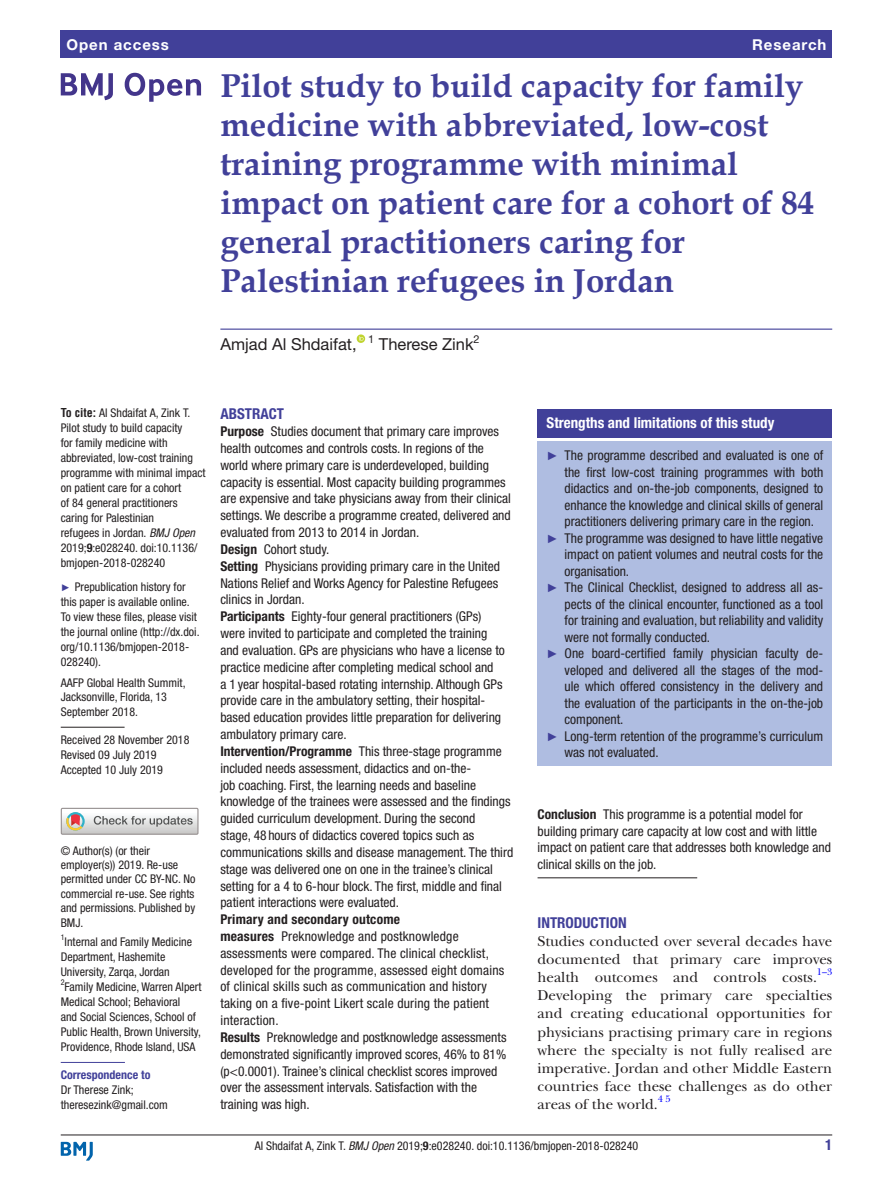
<style>
.page{position:relative;width:893px;height:1191px;background:#fff}
.page>*{position:absolute;margin:0;border:0;box-sizing:border-box;transform-origin:0 0}
.t1{font:700 33px/39px "Book Antiqua";color:#414099}
.t2{font:16.5px "Helvetica Neue LT Std";color:#231f20}
.t3{font:15px/18.1px "New Baskerville";color:#231f20;text-align:justify}
.t4{font:700 condensed 15px "Helvetica Neue LT Std";color:#fff}
.t5{font:700 condensed 15px "Helvetica Neue LT Std";color:#414099}
.t6{font:700 15px "Helvetica Neue LT Std";letter-spacing:.065em;color:#fff}
.t7{font:condensed 13.5px/16.8px "Helvetica Neue LT Std";color:#231f20}
.t8{font:condensed 12px/15px "Helvetica Neue LT Std";color:#231f20}
.t9{font:700 condensed 12px "Helvetica Neue LT Std";color:#414099}
.t10{font:10.95px "Helvetica Neue LT Std";color:#231f20}
.t11{font:9.9px "New Baskerville";color:#00f}
.t12{font:condensed 7.95px "Helvetica Neue LT Std";color:#231f20}
.s1{font-family:"Helvetica LT Std";font-weight:700}
.s2{font-style:italic}
.s3{font-weight:700}
.s4{font-family:"Arial";font-stretch:normal;font-size:9.75px;color:#414099}
.s5{font-family:"Arial";font-stretch:normal;font-size:12px;color:#414099}
</style>
<div class="page">
<hr style="left:61px;top:1134px;width:771px;height:1px;background:#231f20">
<svg style="left:61px;top:1141px;width:32px;height:19px"></svg>
<div style="left:61px;top:31px;width:771px;height:27px;background:#414099"></div>
<hr style="left:220px;top:328px;width:612px;height:2px;background:#414099">
<svg style="left:357px;top:334px;width:8px;height:9px"></svg>
<hr style="left:61px;top:727px;width:64px;height:1px;background:#231f20">
<hr style="left:61px;top:1062px;width:64px;height:1px;background:#414099">
<svg style="left:61px;top:73px;width:52px;height:27px"></svg>
<svg style="left:125px;top:73px;width:76px;height:29px"></svg>
<div style="left:61px;top:807px;width:138px;height:27px;border:1px solid #969090"></div>
<svg style="left:61px;top:808px;width:137px;height:26px"></svg>
<div style="left:538px;top:409px;width:294px;height:28px;background:#414099"></div>
<div style="left:538px;top:441px;width:294px;height:325px;background:#afbde1"></div>
<hr style="left:538px;top:877px;width:159px;height:1px;background:#231f20">
<p class="t6" style="left:66px;top:35px;width:104px">Open access</p>
<p class="t6" style="left:752px;top:35px;width:76px">Research</p>
<h1 class="t1" style="left:220px;top:66px;width:595px">Pilot study to build capacity for family medicine with abbreviated, low-cost training programme with minimal impact on patient care for a cohort of 84 general practitioners caring for Palestinian refugees in Jordan</h1>
<p class="t2" style="left:220px;top:335px;width:138px">Amjad Al Shdaifat,</p>
<p class="t10" style="left:368px;top:332px;width:8px">1</p>
<p class="t2" style="left:379px;top:335px;width:96px">Therese Zink</p>
<p class="t10" style="left:474px;top:332px;width:8px">2</p>
<p class="t8" style="left:61px;top:405px;width:146px"><span class="s1">To cite:</span> Al Shdaifat A, Zink T.<br>Pilot study to build capacity<br>for family medicine with abbreviated, low-cost training programme with minimal impact on patient care for a cohort<br>of 84 general practitioners caring for Palestinian<br>refugees in Jordan. <span class="s2">BMJ Open<br></span>2019;<span class="s3">9</span>:e028240. doi:10.1136/ bmjopen-2018-028240</p>
<p class="t8" style="left:61px;top:579px;width:140px"><span class="s4">►</span> Prepublication history for this paper is available online.<br>To view these files, please visit the journal online (http://dx.doi. org/10.1136/bmjopen-2018-<br>028240).</p>
<p class="t8" style="left:61px;top:675px;width:126px;line-height:14.4px">AAFP Global Health Summit,<br>Jacksonville, Florida, 13<br>September 2018.</p>
<p class="t8" style="left:61px;top:732px;width:130px">Received 28 November 2018<br>Revised 09 July 2019<br>Accepted 10 July 2019</p>
<p class="t8" style="left:61px;top:843px;width:136px;line-height:14.4px">© Author(s) (or their employer(s)) 2019. Re-use permitted under CC BY-NC. No commercial re-use. See rights and permissions. Published by<br>BMJ.</p>
<p class="t12" style="left:61px;top:933px;width:5px">1</p>
<p class="t8" style="left:61px;top:934px;width:133px;text-indent:4px">Internal and Family Medicine<br>Department, Hashemite<br>University, Zarqa, Jordan</p>
<p class="t12" style="left:61px;top:978px;width:5px">2</p>
<p class="t8" style="left:61px;top:979px;width:142px;text-indent:4px">Family Medicine, Warren Alpert<br>Medical School; Behavioral<br>and Social Sciences, School of<br>Public Health, Brown University,<br>Providence, Rhode Island, USA</p>
<p class="t9" style="left:61px;top:1067px;width:91px">Correspondence to</p>
<p class="t8" style="left:61px;top:1082px;width:109px">Dr Therese Zink; theresezink@gmail.com</p>
<p class="t5" style="left:220px;top:405px;width:65px">Abstract</p>
<p class="t7" style="left:220px;top:423px;width:294px"><span class="s3">Purpose</span> Studies document that primary care improves health outcomes and controls costs. In regions of the world where primary care is underdeveloped, building capacity is essential. Most capacity building programmes are expensive and take physicians away from their clinical settings. We describe a programme created, delivered and evaluated from 2013 to 2014 in Jordan.<br><span class="s3">Design</span> Cohort study.<br><span class="s3">Setting</span> Physicians providing primary care in the United Nations Relief and Works Agency for Palestine Refugees clinics in Jordan.<br><span class="s3">Participants</span> Eighty-four general practitioners (GPs)<br>were invited to participate and completed the training<br>and evaluation. GPs are physicians who have a license to practice medicine after completing medical school and<br>a 1 year hospital-based rotating internship. Although GPs provide care in the ambulatory setting, their hospital&shy;based education provides little preparation for delivering ambulatory primary care.<br><span class="s3">Intervention/Programme</span> This three-stage programme included needs assessment, didactics and on-the-<br>job coaching. First, the learning needs and baseline knowledge of the trainees were assessed and the findings guided curriculum development. During the second<br>stage, 48 hours of didactics covered topics such as communications skills and disease management. The third stage was delivered one on one in the trainee’s clinical setting for a 4 to 6-hour block. The first, middle and final patient interactions were evaluated.</p>
<p class="t7" style="left:220px;top:911px;width:288px"><span class="s3">Primary and secondary outcome<br>measures</span> Preknowledge and postknowledge assessments were compared. The clinical checklist, developed for the programme, assessed eight domains of clinical skills such as communication and history taking on a five-point Likert scale during the patient interaction.<br><span class="s3">Results</span> Preknowledge and postknowledge assessments demonstrated significantly improved scores, 46% to 81% (p&lt;0.0001). Trainee’s clinical checklist scores improved over the assessment intervals. Satisfaction with the training was high.</p>
<p class="t4" style="left:547px;top:414px;width:229px">Strengths and limitations of this study</p>
<p class="t7" style="left:547px;top:447px;width:278px"><span class="s5">►</span> The programme described and evaluated is one of</p>
<p class="t7" style="left:565px;top:463px;width:260px">the first low-cost training programmes with both</p>
<p class="t7" style="left:565px;top:480px;width:260px">didactics and on-the-job components, designed to</p>
<p class="t7" style="left:565px;top:496px;width:260px">enhance the knowledge and clinical skills of general</p>
<p class="t7" style="left:565px;top:513px;width:251px">practitioners delivering primary care in the region.</p>
<p class="t7" style="left:547px;top:529px;width:278px"><span class="s5">►</span> The programme was designed to have little negative</p>
<p class="t7" style="left:565px;top:546px;width:260px">impact on patient volumes and neutral costs for the</p>
<p class="t7" style="left:565px;top:562px;width:66px">organisation.</p>
<p class="t7" style="left:547px;top:579px;width:278px"><span class="s5">►</span> The Clinical Checklist, designed to address all as-</p>
<p class="t7" style="left:565px;top:595px;width:260px">pects of the clinical encounter, functioned as a tool</p>
<p class="t7" style="left:565px;top:612px;width:260px">for training and evaluation, but reliability and validity</p>
<p class="t7" style="left:565px;top:628px;width:147px">were not formally conducted.</p>
<p class="t7" style="left:547px;top:645px;width:278px"><span class="s5">►</span> One board-certified family physician faculty de-</p>
<p class="t7" style="left:565px;top:661px;width:260px">veloped and delivered all the stages of the mod-</p>
<p class="t7" style="left:565px;top:678px;width:260px">ule which offered consistency in the delivery and</p>
<p class="t7" style="left:565px;top:694px;width:260px">the evaluation of the participants in the on-the-job</p>
<p class="t7" style="left:565px;top:711px;width:60px">component.</p>
<p class="t7" style="left:547px;top:727px;width:278px"><span class="s5">►</span> Long-term retention of the programme’s curriculum</p>
<p class="t7" style="left:565px;top:744px;width:96px">was not evaluated.</p>
<p class="t7" style="left:538px;top:806px;width:295px"><span class="s3">Conclusion</span> This programme is a potential model for building primary care capacity at low cost and with little impact on patient care that addresses both knowledge and clinical skills on the job.</p>
<p class="t5" style="left:538px;top:913px;width:91px">Introduction</p>
<p class="t3" style="left:538px;top:932px;width:296px">Studies conducted over several decades have documented that primary care improves health outcomes and controls costs.</p>
<p class="t11" style="left:817px;top:966px;width:17px">1–3</p>
<p class="t3" style="left:538px;top:986px;width:296px">Developing the primary care specialties and creating educational opportunities for physicians practising primary care in regions where the specialty is not fully realised are imperative. Jordan and other Middle Eastern countries face these challenges as do other areas of the world.</p>
<p class="t11" style="left:658px;top:1093px;width:14px">4 5</p>
<p class="t8" style="left:255px;top:1137px;width:385px">Al Shdaifat A, Zink T. <span class="s2">BMJ Open</span> 2019;<span class="s3">9</span>:e028240. doi:10.1136/bmjopen-2018-028240</p>
<p class="t5" style="left:825px;top:1135px;width:9px">1</p>
</div>
